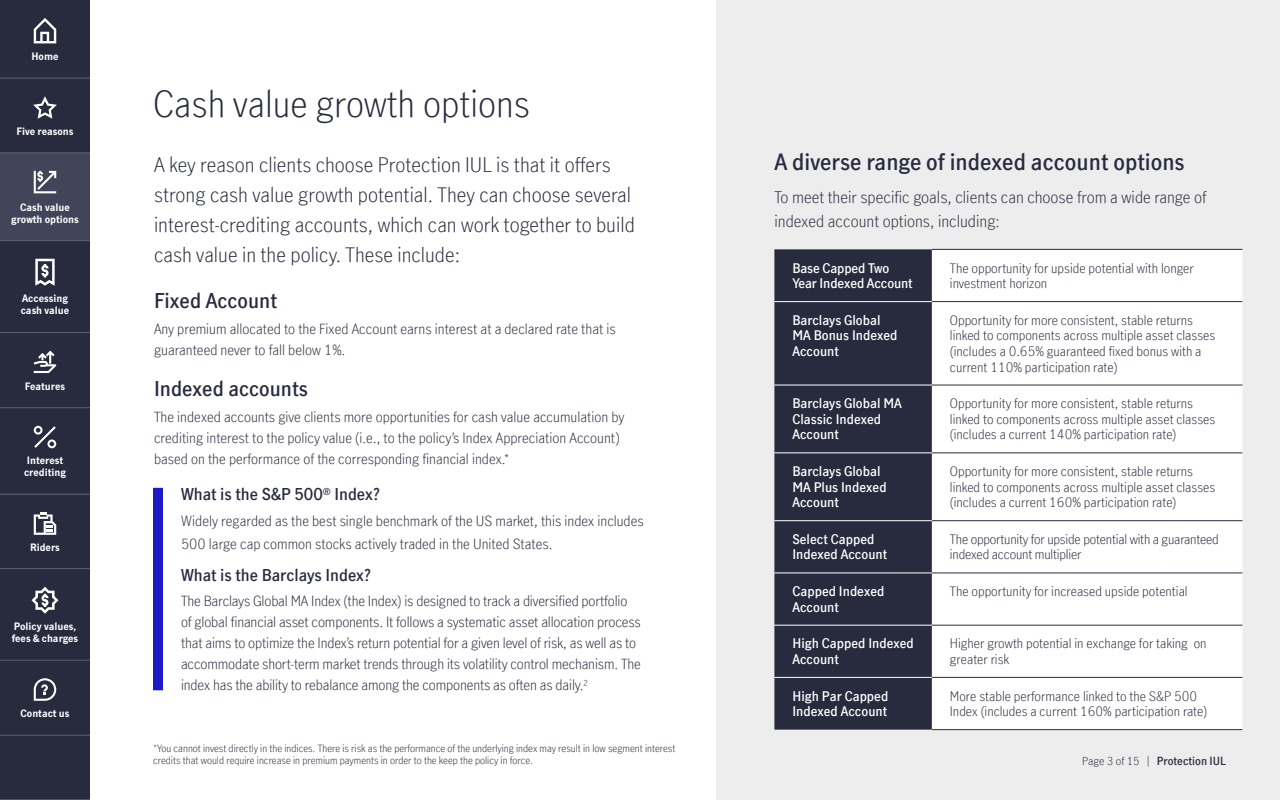
<style>
.page{position:relative;width:1280px;height:800px;background:#fff}
.page>*{position:absolute;margin:0;border:0;box-sizing:border-box;transform-origin:0 0}
.t1{font:300 36px "Manulife JH Sans Optimized";color:#282b3e}
.t2{font:600 22px "Manulife JH Sans Optimized";color:#282b3e}
.t3{font:300 20px/30px "Manulife JH Sans Optimized";color:#282b3e}
.t4{font:600 20px "Manulife JH Sans Optimized";color:#282b3e}
.t5{font:300 16px/24px "Manulife JH Sans Optimized";color:#282b3e}
.t6{font:600 16px "Manulife JH Sans Optimized";color:#282b3e}
.t7{font:300 14px/21px "Manulife JH Sans Optimized";color:#282b3e}
.t8{font:300 13px/15.6px "Manulife JH Sans Optimized";color:#282b3e}
.t9{font:600 13px/15.6px "Manulife JH Sans Optimized";color:#fff}
.t10{font:600 11px "Manulife JH Sans Optimized";color:#282b3e}
.t11{font:300 10px/12px "Manulife JH Sans Optimized";color:#282b3e}
.t12{font:700 10px/12px "Manulife JH Sans Optimized";color:#fff}
.s1{font-weight:300}
</style>
<div class="page">
<div style="left:0;top:0;width:90px;height:800px;background:#282b3e"></div>
<div style="left:0;top:153px;width:90px;height:88px;background:#424559"></div>
<div style="left:716px;top:0;width:564px;height:800px;background:#ededed"></div>
<div style="left:774px;top:249px;width:158px;height:481px;background:#282b3e"></div>
<div style="left:932px;top:250px;width:310px;height:479px;background:#fff"></div>
<hr style="left:932px;top:249px;width:310px;height:1px;background:#282b3e">
<hr style="left:932px;top:301px;width:310px;height:1px;background:#282b3e">
<hr style="left:932px;top:385px;width:310px;height:1px;background:#282b3e">
<hr style="left:932px;top:453px;width:310px;height:1px;background:#282b3e">
<hr style="left:932px;top:521px;width:310px;height:1px;background:#282b3e">
<hr style="left:932px;top:573px;width:310px;height:1px;background:#282b3e">
<hr style="left:932px;top:625px;width:310px;height:1px;background:#282b3e">
<hr style="left:932px;top:677px;width:310px;height:1px;background:#282b3e">
<hr style="left:932px;top:729px;width:310px;height:1px;background:#282b3e">
<hr style="left:774px;top:301px;width:158px;height:1px;background:#fff">
<hr style="left:774px;top:385px;width:158px;height:1px;background:#fff">
<hr style="left:774px;top:453px;width:158px;height:1px;background:#fff">
<hr style="left:774px;top:521px;width:158px;height:1px;background:#fff">
<hr style="left:774px;top:573px;width:158px;height:1px;background:#fff">
<hr style="left:774px;top:625px;width:158px;height:1px;background:#fff">
<hr style="left:774px;top:677px;width:158px;height:1px;background:#fff">
<div style="left:153px;top:488px;width:10px;height:202px;background:#1a1ac7"></div>
<hr style="left:0;top:78px;width:90px;height:1px;background:#5e6073">
<hr style="left:0;top:153px;width:90px;height:1px;background:#5e6073">
<hr style="left:0;top:240px;width:90px;height:1px;background:#5e6073">
<hr style="left:0;top:332px;width:90px;height:1px;background:#5e6073">
<hr style="left:0;top:407px;width:90px;height:1px;background:#5e6073">
<hr style="left:0;top:494px;width:90px;height:1px;background:#5e6073">
<hr style="left:0;top:568px;width:90px;height:1px;background:#5e6073">
<hr style="left:0;top:660px;width:90px;height:1px;background:#5e6073">
<hr style="left:0;top:799px;width:90px;height:1px;background:#5e6073">
<svg style="left:34px;top:512px;width:22px;height:23px"></svg>
<svg style="left:34px;top:18px;width:22px;height:25px"></svg>
<svg style="left:33px;top:96px;width:24px;height:23px"></svg>
<svg style="left:34px;top:351px;width:22px;height:22px"></svg>
<svg style="left:34px;top:171px;width:22px;height:22px"></svg>
<svg style="left:35px;top:259px;width:20px;height:27px"></svg>
<svg style="left:34px;top:426px;width:22px;height:22px"></svg>
<svg style="left:34px;top:678px;width:22px;height:23px"></svg>
<svg style="left:31px;top:587px;width:28px;height:27px"></svg>
<hr style="left:0;top:735px;width:90px;height:1px;background:#5e6073">
<p class="t12" style="left:31px;top:50px;width:29px">Home</p>
<p class="t12" style="left:16px;top:125px;width:59px">Five reasons</p>
<p class="t12" style="left:11px;top:200px;width:69px;text-align:center">Cash value growth options</p>
<p class="t12" style="left:21px;top:292px;width:50px">Accessing cash value</p>
<p class="t12" style="left:25px;top:380px;width:42px">Features</p>
<p class="t12" style="left:24px;top:454px;width:43px">Interest crediting</p>
<p class="t12" style="left:30px;top:540px;width:31px">Riders</p>
<p class="t12" style="left:12px;top:620px;width:68px">Policy values, fees &amp; charges</p>
<p class="t12" style="left:21px;top:707px;width:50px">Contact us</p>
<h1 class="t1" style="left:153px;top:79px;width:379px">Cash value growth options</h1>
<h3 class="t3" style="left:154px;top:149px;width:482px">A key reason clients choose Protection IUL is that it offers strong cash value growth potential. They can choose several interest-crediting accounts, which can work together to build cash value in the policy. These include:</h3>
<h3 class="t4" style="left:154px;top:287px;width:125px">Fixed Account</h3>
<p class="t7" style="left:154px;top:318px;width:463px">Any premium allocated to the Fixed Account earns interest at a declared rate that is guaranteed never to fall below 1%.</p>
<h3 class="t4" style="left:154px;top:375px;width:156px">Indexed accounts</h3>
<p class="t7" style="left:154px;top:406px;width:472px">The indexed accounts give clients more opportunities for cash value accumulation by crediting interest to the policy value (i.e., to the policy’s Index Appreciation Account) based on the performance of the corresponding financial index.*</p>
<p class="t6" style="left:181px;top:483px;width:200px">What is the S&amp;P 500<sup>®</sup> Index?</p>
<p class="t7" style="left:181px;top:509px;width:464px;line-height:23px">Widely regarded as the best single benchmark of the US market, this index includes<br>500 large cap common stocks actively traded in the United States.</p>
<p class="t6" style="left:181px;top:564px;width:191px">What is the Barclays Index?</p>
<p class="t7" style="left:181px;top:590px;width:461px">The Barclays Global MA Index (the Index) is designed to track a diversified portfolio of global financial asset components. It follows a systematic asset allocation process that aims to optimize the Index’s return potential for a given level of risk, as well as to accommodate short-term market trends through its volatility control mechanism. The index has the ability to rebalance among the components as often as daily.<sup>2</sup></p>
<p class="t11" style="left:153px;top:742px;width:524px">*You cannot invest directly in the indices. There is risk as the performance of the underlying index may result in low segment interest credits that would require increase in premium payments in order to the keep the policy in force.</p>
<h2 class="t2" style="left:774px;top:147px;width:412px">A diverse range of indexed account options</h2>
<p class="t5" style="left:774px;top:185px;width:433px">To meet their specific goals, clients can choose from a wide range of indexed account options, including:</p>
<p class="t9" style="left:792px;top:259px;width:122px">Base Capped Two<br>Year Indexed Account</p>
<p class="t8" style="left:950px;top:259px;width:245px">The opportunity for upside potential with longer investment horizon</p>
<p class="t9" style="left:792px;top:312px;width:107px">Barclays Global<br>MA Bonus Indexed<br>Account</p>
<p class="t8" style="left:950px;top:312px;width:267px">Opportunity for more consistent, stable returns linked to components across multiple asset classes (includes a 0.65% guaranteed fixed bonus with a current 110% participation rate)</p>
<p class="t9" style="left:792px;top:395px;width:111px">Barclays Global MA<br>Classic Indexed<br>Account</p>
<p class="t8" style="left:950px;top:395px;width:267px">Opportunity for more consistent, stable returns linked to components across multiple asset classes (includes a current 140% participation rate)</p>
<p class="t9" style="left:792px;top:463px;width:96px">Barclays Global<br>MA Plus Indexed<br>Account</p>
<p class="t8" style="left:950px;top:463px;width:267px">Opportunity for more consistent, stable returns linked to components across multiple asset classes (includes a current 160% participation rate)</p>
<p class="t9" style="left:792px;top:531px;width:96px">Select Capped<br>Indexed Account</p>
<p class="t8" style="left:950px;top:531px;width:270px">The opportunity for upside potential with a guaranteed indexed account multiplier</p>
<p class="t9" style="left:792px;top:583px;width:94px">Capped Indexed<br>Account</p>
<p class="t8" style="left:950px;top:583px;width:239px">The opportunity for increased upside potential</p>
<p class="t9" style="left:792px;top:635px;width:123px">High Capped Indexed<br>Account</p>
<p class="t8" style="left:950px;top:635px;width:258px">Higher growth potential in exchange for taking on greater risk</p>
<p class="t9" style="left:792px;top:687px;width:97px">High Par Capped<br>Indexed Account</p>
<p class="t8" style="left:950px;top:687px;width:259px">More stable performance linked to the S&amp;P 500<br>Index (includes a current 160% participation rate)</p>
<p class="t10" style="left:1082px;top:753px;width:145px"><span class="s1">Page 3 of 15 |</span> Protection IUL</p>
</div>
